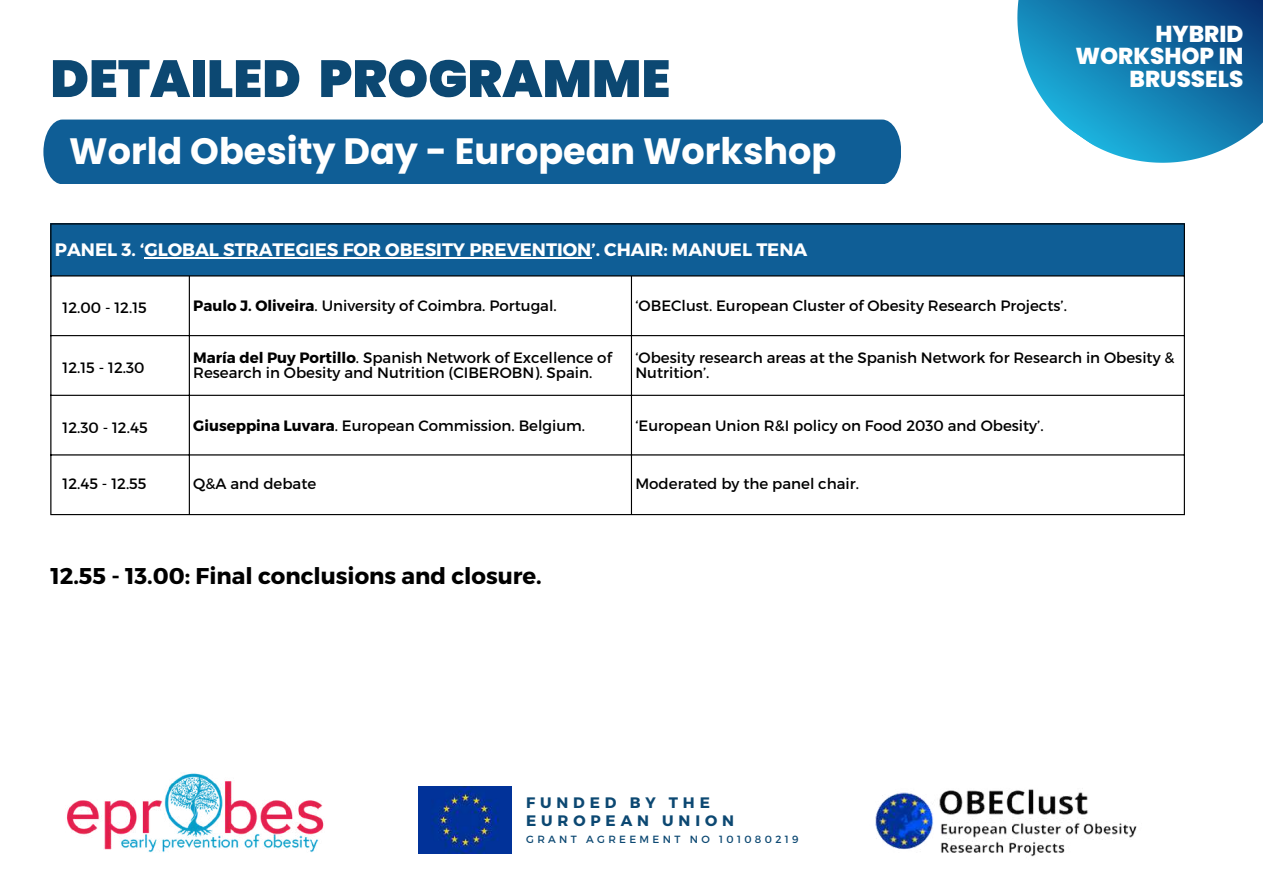
<style>
.page{position:relative;width:1263px;height:894px;background:#fff}
.page>*{position:absolute;margin:0;border:0;box-sizing:border-box;transform-origin:0 0}
.t1{font:900 52.05px "Poppins";color:#0c4872}
.t2{font:700 36.6px "Poppins";color:#fff}
.t3{font:800 22.95px/22.5px "Poppins";color:#fff;text-align:right}
.t4{font:700 22.8px "Montserrat";color:#000}
.t5{font:700 18px "Montserrat";color:#fff}
.t6{font:700 15.15px/18.1px "Montserrat";letter-spacing:.32em;color:#0c4872}
.t7{font:15px/14.7px "Montserrat";color:#000}
.t8{font:10.35px "Montserrat";letter-spacing:.32em;color:#0c4872}
.s1{font-weight:700}
</style>
<div class="page">
<div style="left:43px;top:119px;width:858px;height:65px;background:#0f5e96"></div>
<svg style="left:1017px;top:0;width:246px;height:163px;background:#368eba"></svg>
<div style="left:51px;top:223px;width:1134px;height:53px;background:#0f5e96"></div>
<hr style="left:144px;top:257px;width:447px;height:1px;background:#fff">
<hr style="left:50px;top:224px;width:1px;height:290px;background:#000">
<hr style="left:189px;top:276px;width:1px;height:238px;background:#000">
<hr style="left:631px;top:276px;width:1px;height:238px;background:#000">
<hr style="left:1184px;top:224px;width:1px;height:290px;background:#000">
<hr style="left:50px;top:223px;width:1135px;height:1px;background:#000">
<hr style="left:50px;top:275px;width:1135px;height:1px;background:#000">
<hr style="left:50px;top:335px;width:1135px;height:1px;background:#000">
<hr style="left:50px;top:394px;width:1135px;height:2px;background:#000">
<hr style="left:50px;top:454px;width:1135px;height:1px;background:#000">
<hr style="left:50px;top:514px;width:1135px;height:1px;background:#000">
<img style="left:419px;top:786px;width:92px;height:67px">
<img style="left:67px;top:773px;width:257px;height:79px">
<img style="left:875px;top:789px;width:262px;height:68px">
<h1 class="t1" style="left:50px;top:42px;width:621px">DETAILED PROGRAMME</h1>
<h2 class="t2" style="left:69px;top:125px;width:769px">World Obesity Day - European Workshop</h2>
<h3 class="t3" style="left:1075px;top:22px;width:169px">HYBRID<br>WORKSHOP IN<br>BRUSSELS</h3>
<p class="t5" style="left:55px;top:238px;width:754px">PANEL 3. ‘GLOBAL STRATEGIES FOR OBESITY PREVENTION’. CHAIR: MANUEL TENA</p>
<p class="t7" style="left:63px;top:299px;width:86px">12.00 - 12.15</p>
<p class="t7" style="left:193px;top:298px;width:365px"><span class="s1">Paulo J. Oliveira</span>. University of Coimbra. Portugal.</p>
<p class="t7" style="left:635px;top:298px;width:433px">‘OBEClust. European Cluster of Obesity Research Projects’.</p>
<p class="t7" style="left:63px;top:359px;width:83px">12.15 - 12.30</p>
<p class="t7" style="left:193px;top:349px;width:420px"><span class="s1">María del Puy Portillo</span>. Spanish Network of Excellence of<br>Research in Obesity and Nutrition (CIBEROBN). Spain.</p>
<p class="t7" style="left:635px;top:349px;width:541px">‘Obesity research areas at the Spanish Network for Research in Obesity &amp;<br>Nutrition’.</p>
<p class="t7" style="left:63px;top:419px;width:87px">12.30 - 12.45</p>
<p class="t7" style="left:193px;top:417px;width:393px"><span class="s1">Giuseppina Luvara</span>. European Commission. Belgium.</p>
<p class="t7" style="left:635px;top:417px;width:410px">‘European Union R&amp;I policy on Food 2030 and Obesity’.</p>
<p class="t7" style="left:63px;top:475px;width:85px">12.45 - 12.55</p>
<p class="t7" style="left:193px;top:475px;width:125px">Q&amp;A and debate</p>
<p class="t7" style="left:635px;top:475px;width:225px">Moderated by the panel chair.</p>
<h3 class="t4" style="left:50px;top:561px;width:493px">12.55 - 13.00: Final conclusions and closure.</h3>
<p class="t6" style="left:526px;top:792px;width:209px">FUNDED BY THE<br>EUROPEAN UNION</p>
<p class="t8" style="left:526px;top:832px;width:274px">GRANT AGREEMENT NO 101080219</p>
</div>
